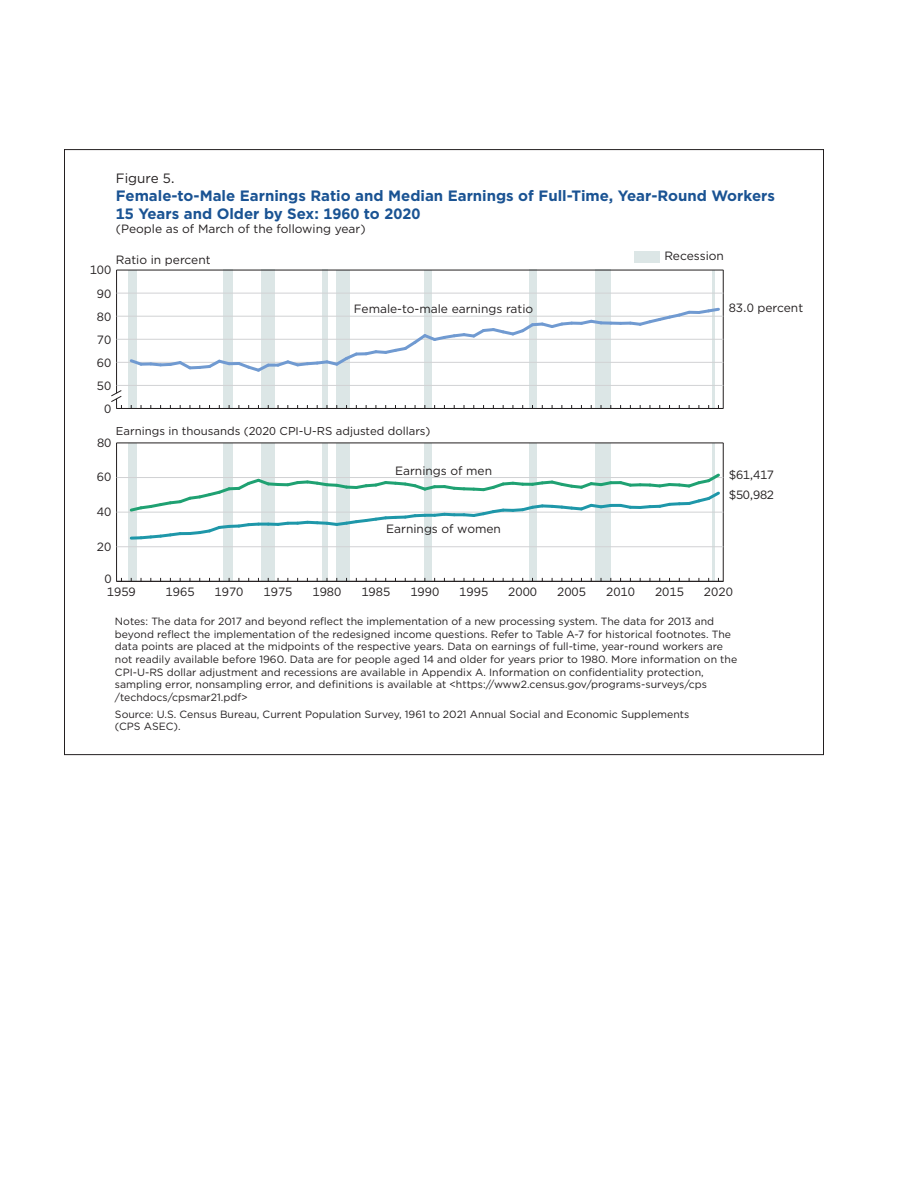
<style>
.page{position:relative;width:912px;height:1188px;background:#fff}
.page>*{position:absolute;margin:0;border:0;box-sizing:border-box;transform-origin:0 0}
.t1{font:700 15px/18px "Gotham";color:#1a5393}
.t2{font:13.5px "Gotham";color:#231f20}
.t3{font:12px "Gotham";color:#231f20}
.t4{font:12px/20.9px "Gotham";letter-spacing:-.025em;color:#231f20}
.t5{font:11.4px "Gotham";color:#231f20}
.t6{font:10.5px/12.6px "Gotham";color:#231f20}
</style>
<div class="page">
<hr style="left:712px;top:270px;width:3px;height:312px;background:#dce6e6">
<div style="left:128px;top:270px;width:9px;height:311px;background:#dce6e6"></div>
<div style="left:223px;top:270px;width:10px;height:311px;background:#dce6e6"></div>
<div style="left:261px;top:270px;width:14px;height:311px;background:#dce6e6"></div>
<div style="left:336px;top:270px;width:14px;height:311px;background:#dce6e6"></div>
<div style="left:425px;top:270px;width:7px;height:311px;background:#dce6e6"></div>
<div style="left:322px;top:270px;width:5px;height:311px;background:#dce6e6"></div>
<div style="left:529px;top:270px;width:7px;height:311px;background:#dce6e6"></div>
<div style="left:595px;top:270px;width:16px;height:311px;background:#dce6e6"></div>
<hr style="left:723px;top:270px;width:1px;height:138px;background:#231f20">
<hr style="left:723px;top:442px;width:1px;height:139px;background:#231f20">
<div style="left:93px;top:408px;width:650px;height:35px;background:#fff"></div>
<hr style="left:116px;top:270px;width:1px;height:138px;background:#231f20">
<hr style="left:117px;top:408px;width:606px;height:1px;background:#231f20">
<hr style="left:117px;top:385px;width:606px;height:1px;background:#d1d2d4">
<hr style="left:117px;top:362px;width:606px;height:1px;background:#d1d2d4">
<hr style="left:117px;top:339px;width:606px;height:1px;background:#d1d2d4">
<hr style="left:117px;top:316px;width:606px;height:1px;background:#d1d2d4">
<svg style="left:127px;top:318px;width:474px;height:56px"></svg>
<svg style="left:601px;top:321px;width:10px;height:4px"></svg>
<svg style="left:611px;top:307px;width:111px;height:19px"></svg>
<hr style="left:116px;top:443px;width:1px;height:138px;background:#231f20">
<hr style="left:117px;top:581px;width:606px;height:1px;background:#231f20">
<hr style="left:117px;top:546px;width:606px;height:1px;background:#d1d2d4">
<hr style="left:117px;top:512px;width:606px;height:1px;background:#d1d2d4">
<hr style="left:117px;top:477px;width:606px;height:1px;background:#d1d2d4">
<hr style="left:117px;top:443px;width:606px;height:1px;background:#231f20">
<svg style="left:129px;top:476px;width:408px;height:65px"></svg>
<svg style="left:425px;top:471px;width:298px;height:48px"></svg>
<svg style="left:111px;top:390px;width:11px;height:18px"></svg>
<img style="left:82px;top:149px;width:727px;height:154px">
<p class="t2" style="left:116px;top:169px;width:61px">Figure 5.</p>
<p class="t1" style="left:116px;top:186px;width:661px">Female-to-Male Earnings Ratio and Median Earnings of Full-Time, Year-Round Workers<br>15 Years and Older by Sex: 1960 to 2020</p>
<p class="t3" style="left:116px;top:221px;width:251px">(People as of March of the following year)</p>
<p class="t3" style="left:116px;top:252px;width:96px">Ratio in percent</p>
<p class="t3" style="left:664px;top:248px;width:61px">Recession</p>
<p class="t3" style="left:90px;top:263px;width:23px">100</p>
<p class="t3" style="left:97px;top:286px;width:16px">90</p>
<p class="t3" style="left:97px;top:309px;width:16px">80</p>
<p class="t3" style="left:97px;top:332px;width:16px">70</p>
<p class="t3" style="left:97px;top:355px;width:16px">60</p>
<p class="t3" style="left:97px;top:378px;width:16px">50</p>
<p class="t3" style="left:104px;top:401px;width:9px">0</p>
<p class="t3" style="left:354px;top:301px;width:181px">Female-to-male earnings ratio</p>
<p class="t5" style="left:116px;top:424px;width:316px">Earnings in thousands (2020 CPI-U-RS adjusted dollars)</p>
<p class="t3" style="left:97px;top:435px;width:16px">80</p>
<p class="t3" style="left:97px;top:470px;width:16px">60</p>
<p class="t3" style="left:97px;top:504px;width:16px">40</p>
<p class="t3" style="left:97px;top:539px;width:16px">20</p>
<p class="t3" style="left:105px;top:571px;width:9px">0</p>
<p class="t3" style="left:395px;top:463px;width:98px">Earnings of men</p>
<p class="t3" style="left:386px;top:521px;width:116px">Earnings of women</p>
<p class="t3" style="left:729px;top:300px;width:76px">83.0 percent</p>
<p class="t4" style="left:729px;top:464px;width:47px">$61,417 $50,982</p>
<p class="t3" style="left:107px;top:584px;width:30px">1959</p>
<p class="t3" style="left:166px;top:584px;width:30px">1965</p>
<p class="t3" style="left:215px;top:584px;width:30px">1970</p>
<p class="t3" style="left:264px;top:584px;width:30px">1975</p>
<p class="t3" style="left:312px;top:584px;width:30px">1980</p>
<p class="t3" style="left:361px;top:584px;width:30px">1985</p>
<p class="t3" style="left:410px;top:584px;width:30px">1990</p>
<p class="t3" style="left:508px;top:584px;width:30px">2000</p>
<p class="t3" style="left:459px;top:584px;width:30px">1995</p>
<p class="t3" style="left:557px;top:584px;width:30px">2005</p>
<p class="t3" style="left:606px;top:584px;width:30px">2010</p>
<p class="t3" style="left:655px;top:584px;width:30px">2015</p>
<p class="t3" style="left:704px;top:584px;width:30px">2020</p>
<p class="t6" style="left:115px;top:615px;width:624px">Notes: The data for 2017 and beyond reflect the implementation of a new processing system. The data for 2013 and beyond reflect the implementation of the redesigned income questions. Refer to Table A-7 for historical footnotes. The data points are placed at the midpoints of the respective years. Data on earnings of full-time, year-round workers are not readily available before 1960. Data are for people aged 14 and older for years prior to 1980. More information on the CPI-U-RS dollar adjustment and recessions are available in Appendix A. Information on confidentiality protection, sampling error, nonsampling error, and definitions is available at &lt;https://www2.census.gov/programs-surveys/cps /techdocs/cpsmar21.pdf&gt;</p>
<p class="t6" style="left:115px;top:708px;width:576px">Source: U.S. Census Bureau, Current Population Survey, 1961 to 2021 Annual Social and Economic Supplements (CPS ASEC).</p>
</div>
